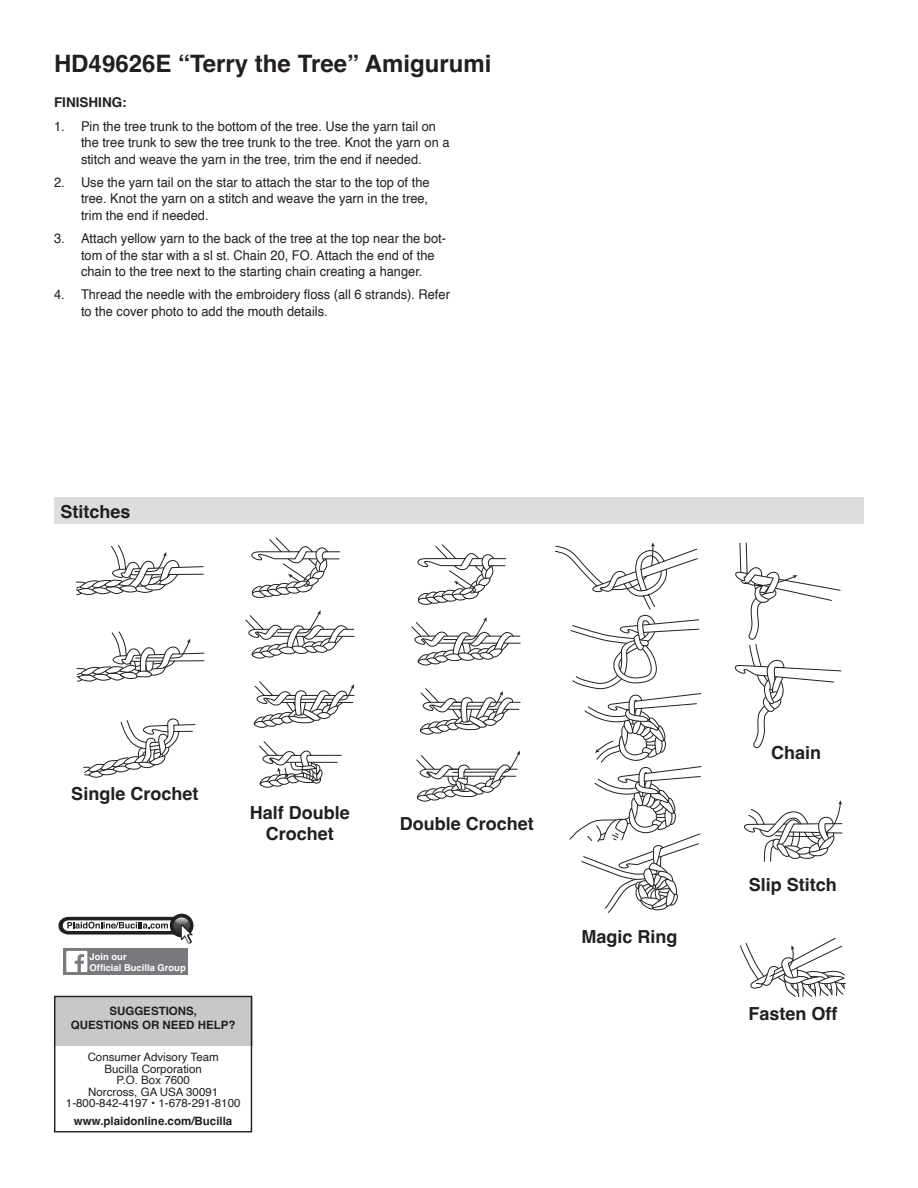
<style>
.page{position:relative;width:918px;height:1188px;background:#fff}
.page>*{position:absolute;margin:0;border:0;box-sizing:border-box;transform-origin:0 0}
.t1{font:700 24px "Helvetica";color:#231f20}
.t2{font:700 18px/21.6px "Helvetica";color:#231f20;text-align:center}
.t3{font:13.5px/16.5px "Helvetica";color:#231f20;scale:.95 1}
.t4{font:700 13.5px "Helvetica";color:#231f20}
.t5{font:11.55px "Helvetica";color:#231f20}
.t6{font:700 11.55px "Helvetica";color:#231f20}
.t7{font:700 9.45px "Helvetica";color:#fff}
</style>
<div class="page">
<div style="left:63px;top:948px;width:125px;height:27px;background:#78797c"></div>
<svg style="left:66px;top:951px;width:21px;height:21px"></svg>
<div style="left:170px;top:914px;width:23px;height:23px;background:#231f20;border-radius:50%"></div>
<svg style="left:59px;top:917px;width:134px;height:27px"></svg>
<svg style="left:76px;top:545px;width:128px;height:50px"></svg>
<svg style="left:76px;top:631px;width:128px;height:51px"></svg>
<svg style="left:83px;top:719px;width:112px;height:59px"></svg>
<svg style="left:411px;top:544px;width:110px;height:122px"></svg>
<svg style="left:420px;top:688px;width:101px;height:47px"></svg>
<svg style="left:416px;top:751px;width:104px;height:51px"></svg>
<svg style="left:245px;top:537px;width:110px;height:122px"></svg>
<svg style="left:254px;top:681px;width:101px;height:47px"></svg>
<svg style="left:259px;top:741px;width:83px;height:47px"></svg>
<svg style="left:744px;top:800px;width:98px;height:62px"></svg>
<svg style="left:735px;top:543px;width:106px;height:205px"></svg>
<svg style="left:555px;top:542px;width:147px;height:371px"></svg>
<svg style="left:740px;top:938px;width:106px;height:59px"></svg>
<div style="left:54px;top:497px;width:810px;height:27px;background:#dcdddf"></div>
<div style="left:54px;top:996px;width:198px;height:50px;background:#c7c8ca"></div>
<div style="left:54px;top:996px;width:198px;height:136px;border:1px solid #231f20"></div>
<p class="t1" style="left:54px;top:49px;width:439px">HD49626E “Terry the Tree” Amigurumi</p>
<p class="t4" style="left:54px;top:94px;width:74px">FINISHING:</p>
<p class="t3" style="left:81px;top:118px;width:389px;text-indent:-27px">1. Pin the tree trunk to the bottom of the tree. Use the yarn tail on the tree trunk to sew the tree trunk to the tree. Knot the yarn on a stitch and weave the yarn in the tree, trim the end if needed.</p>
<p class="t3" style="left:81px;top:174px;width:368px;text-align:justify;text-indent:-27px">2. Use the yarn tail on the star to attach the star to the top of the tree. Knot the yarn on a stitch and weave the yarn in the tree, trim the end if needed.</p>
<p class="t3" style="left:81px;top:231px;width:386px;text-indent:-27px">3. Attach yellow yarn to the back of the tree at the top near the bot&shy;tom of the star with a sl st. Chain 20, FO. Attach the end of the chain to the tree next to the starting chain creating a hanger.</p>
<p class="t3" style="left:81px;top:287px;width:390px;text-indent:-27px">4. Thread the needle with the embroidery floss (all 6 strands). Refer to the cover photo to add the mouth details.</p>
<p class="t2" style="left:60px;top:503px;width:72px">Stitches</p>
<p class="t2" style="left:71px;top:785px;width:129px">Single Crochet</p>
<p class="t2" style="left:250px;top:804px;width:102px">Half Double<br>Crochet</p>
<p class="t7" style="left:90px;top:950px;width:39px">Join our</p>
<p class="t7" style="left:90px;top:962px;width:98px">Official Bucilla Group</p>
<p class="t6" style="left:109px;top:1004px;width:89px">SUGGESTIONS,</p>
<p class="t6" style="left:71px;top:1018px;width:166px">QUESTIONS OR NEED HELP?</p>
<p class="t5" style="left:88px;top:1048px;width:133px">Consumer Advisory Team</p>
<p class="t5" style="left:105px;top:1060px;width:99px">Bucilla Corporation</p>
<p class="t5" style="left:117px;top:1071px;width:75px">P.O. Box 7600</p>
<p class="t5" style="left:88px;top:1083px;width:132px">Norcross, GA USA 30091</p>
<p class="t5" style="left:66px;top:1094px;width:176px">1-800-842-4197 • 1-678-291-8100</p>
<p class="t6" style="left:74px;top:1114px;width:160px">www.plaidonline.com/Bucilla</p>
<p class="t2" style="left:400px;top:815px;width:136px">Double Crochet</p>
<p class="t2" style="left:581px;top:927px;width:98px">Magic Ring</p>
<p class="t2" style="left:771px;top:744px;width:52px">Chain</p>
<p class="t2" style="left:749px;top:876px;width:90px">Slip Stitch</p>
<p class="t2" style="left:748px;top:1005px;width:91px">Fasten Off</p>
</div>
